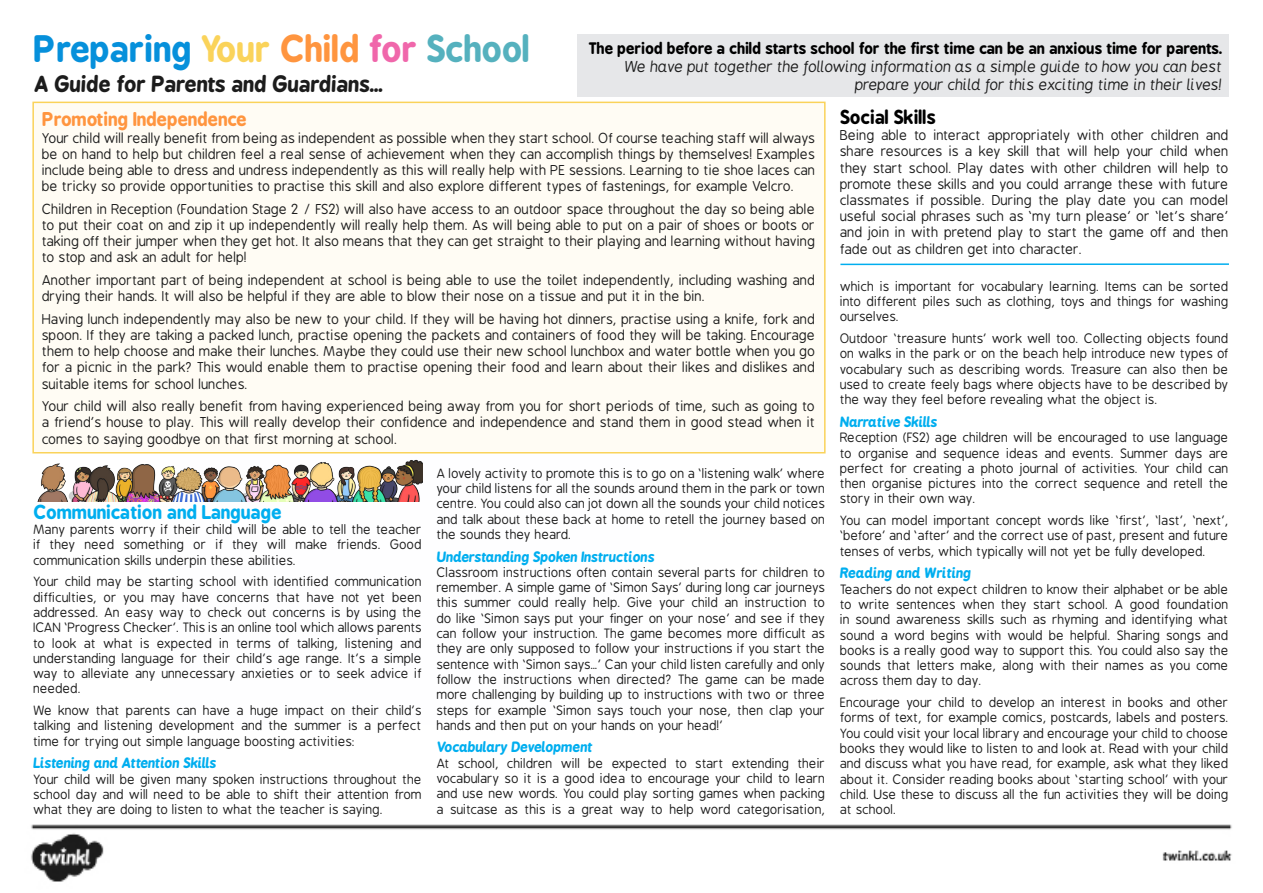
<style>
.page{position:relative;width:1263px;height:893px;background:#fff}
.page>*{position:absolute;margin:0;border:0;box-sizing:border-box;transform-origin:0 0}
.t1{font:700 34.5px "B Preplay";color:#0690db}
.t2{font:700 21px "B Preplay";color:#1c1c1c}
.t3{font:700 18px "B Preplay";color:#00aeef}
.t4{font:700 18px "B Preplay";color:#ff953f}
.t5{font:700 18px "B Preplay";color:#000}
.Intro_Text{font:italic 15px/18px "B Preplay";color:#1c1c1c;text-align:right}
.Intro_Text-2{font:700 15px "B Preplay";color:#000}
.t6{font:13.5px/16.2px "B Preplay";color:#1c1c1c;text-align:justify}
.Sub_Header{font:italic 700 13.5px "B Preplay";color:#00aeef}
.Paragraph_Style_1{font:12.75px/15.3px "B Preplay";color:#1c1c1c;text-align:justify}
.s1{color:#fad35a}
.s2{color:#ff953f}
.s3{color:#f067ab}
.s4{color:#55b1be}
</style>
<div class="page">
<div style="left:577px;top:34px;width:652px;height:62px;background:#e6e7e9"></div>
<img style="left:31px;top:824px;width:1201px;height:58px">
<img style="left:37px;top:459px;width:385px;height:42px">
<div style="left:32px;top:101px;width:794px;height:353px;background:#fffcf4"></div>
<hr style="left:840px;top:263px;width:389px;height:2px;background:#00aeef">
<p class="t1" style="left:34px;top:28px;width:498px">Preparing <span class="s1">Your</span> <span class="s2">Child</span> <span class="s3">for</span> <span class="s4">School</span></p>
<p class="t2" style="left:34px;top:71px;width:352px">A Guide for Parents and Guardians...</p>
<p class="Intro_Text-2" style="left:589px;top:39px;width:635px">The period before a child starts school for the first time can be an anxious time for parents.</p>
<p class="Intro_Text" style="left:624px;top:58px;width:599px">We have put together the following information as a simple guide to how you can best prepare your child for this exciting time in their lives!</p>
<p class="t4" style="left:42px;top:109px;width:206px">Promoting Independence</p>
<p class="t6" style="left:42px;top:130px;width:775px">Your child will really benefit from being as independent as possible when they start school. Of course teaching staff will always be on hand to help but children feel a real sense of achievement when they can accomplish things by themselves! Examples include being able to dress and undress independently as this will really help with PE sessions. Learning to tie shoe laces can be tricky so provide opportunities to practise this skill and also explore different types of fastenings, for example Velcro.</p>
<p class="t6" style="left:42px;top:201px;width:775px">Children in Reception (Foundation Stage 2 / FS2) will also have access to an outdoor space throughout the day so being able to put their coat on and zip it up independently will really help them. As will being able to put on a pair of shoes or boots or taking off their jumper when they get hot. It also means that they can get straight to their playing and learning without having to stop and ask an adult for help!</p>
<p class="t6" style="left:42px;top:272px;width:775px">Another important part of being independent at school is being able to use the toilet independently, including washing and drying their hands. It will also be helpful if they are able to blow their nose on a tissue and put it in the bin.</p>
<p class="t6" style="left:42px;top:311px;width:775px">Having lunch independently may also be new to your child. If they will be having hot dinners, practise using a knife, fork and spoon. If they are taking a packed lunch, practise opening the packets and containers of food they will be taking. Encourage them to help choose and make their lunches. Maybe they could use their new school lunchbox and water bottle when you go for a picnic in the park? This would enable them to practise opening their food and learn about their likes and dislikes and suitable items for school lunches.</p>
<p class="t6" style="left:42px;top:399px;width:775px">Your child will also really benefit from having experienced being away from you for short periods of time, such as going to a friend’s house to play. This will really develop their confidence and independence and stand them in good stead when it comes to saying goodbye on that first morning at school.</p>
<p class="t3" style="left:34px;top:501px;width:250px">Communication and Language</p>
<p class="Paragraph_Style_1" style="left:34px;top:522px;width:390px">Many parents worry if their child will be able to tell the teacher if they need something or if they will make friends. Good communication skills underpin these abilities.</p>
<p class="Paragraph_Style_1" style="left:34px;top:574px;width:390px">Your child may be starting school with identified communication difficulties, or you may have concerns that have not yet been addressed. An easy way to check out concerns is by using the ICAN ‘Progress Checker’. This is an online tool which allows parents to look at what is expected in terms of talking, listening and understanding language for their child’s age range. It’s a simple way to alleviate any unnecessary anxieties or to seek advice if needed.</p>
<p class="Paragraph_Style_1" style="left:34px;top:703px;width:390px">We know that parents can have a huge impact on their child’s talking and listening development and the summer is a perfect time for trying out simple language boosting activities:</p>
<p class="Sub_Header" style="left:34px;top:755px;width:184px">Listening and Attention Skills</p>
<p class="Paragraph_Style_1" style="left:34px;top:772px;width:390px">Your child will be given many spoken instructions throughout the school day and will need to be able to shift their attention from what they are doing to listen to what the teacher is saying.</p>
<p class="Paragraph_Style_1" style="left:437px;top:466px;width:390px">A lovely activity to promote this is to go on a ‘listening walk’ where your child listens for all the sounds around them in the park or town centre. You could also can jot down all the sounds your child notices and talk about these back at home to retell the journey based on the sounds they heard.</p>
<p class="Sub_Header" style="left:437px;top:548px;width:219px">Understanding Spoken Instructions</p>
<p class="Paragraph_Style_1" style="left:437px;top:565px;width:390px">Classroom instructions often contain several parts for children to remember. A simple game of ‘Simon Says’ during long car journeys this summer could really help. Give your child an instruction to do like ‘Simon says put your finger on your nose’ and see if they can follow your instruction. The game becomes more difficult as they are only supposed to follow your instructions if you start the sentence with ‘Simon says…’ Can your child listen carefully and only follow the instructions when directed? The game can be made more challenging by building up to instructions with two or three steps for example ‘Simon says touch your nose, then clap your hands and then put on your hands on your head!’</p>
<p class="Sub_Header" style="left:437px;top:739px;width:157px">Vocabulary Development</p>
<p class="Paragraph_Style_1" style="left:437px;top:756px;width:390px">At school, children will be expected to start extending their vocabulary so it is a good idea to encourage your child to learn and use new words. You could play sorting games when packing a suitcase as this is a great way to help word categorisation,</p>
<p class="t5" style="left:840px;top:106px;width:97px">Social Skills</p>
<p class="t6" style="left:840px;top:128px;width:390px">Being able to interact appropriately with other children and share resources is a key skill that will help your child when they start school. Play dates with other children will help to promote these skills and you could arrange these with future classmates if possible. During the play date you can model useful social phrases such as ‘my turn please’ or ‘let’s share’ and join in with pretend play to start the game off and then fade out as children get into character.</p>
<p class="Paragraph_Style_1" style="left:840px;top:279px;width:390px">which is important for vocabulary learning. Items can be sorted into different piles such as clothing, toys and things for washing ourselves.</p>
<p class="Paragraph_Style_1" style="left:840px;top:331px;width:390px">Outdoor ‘treasure hunts’ work well too. Collecting objects found on walks in the park or on the beach help introduce new types of vocabulary such as describing words. Treasure can also then be used to create feely bags where objects have to be described by the way they feel before revealing what the object is.</p>
<p class="Sub_Header" style="left:840px;top:414px;width:99px">Narrative Skills</p>
<p class="Paragraph_Style_1" style="left:840px;top:430px;width:390px">Reception (FS2) age children will be encouraged to use language to organise and sequence ideas and events. Summer days are perfect for creating a photo journal of activities. Your child can then organise pictures into the correct sequence and retell the story in their own way.</p>
<p class="Paragraph_Style_1" style="left:840px;top:513px;width:390px">You can model important concept words like ‘first’, ‘last’, ‘next’, ‘before’ and ‘after’ and the correct use of past, present and future tenses of verbs, which typically will not yet be fully developed.</p>
<p class="Sub_Header" style="left:840px;top:565px;width:133px">Reading and Writing</p>
<p class="Paragraph_Style_1" style="left:840px;top:582px;width:390px">Teachers do not expect children to know their alphabet or be able to write sentences when they start school. A good foundation in sound awareness skills such as rhyming and identifying what sound a word begins with would be helpful. Sharing songs and books is a really good way to support this. You could also say the sounds that letters make, along with their names as you come across them day to day.</p>
<p class="Paragraph_Style_1" style="left:840px;top:695px;width:390px">Encourage your child to develop an interest in books and other forms of text, for example comics, postcards, labels and posters.<br>You could visit your local library and encourage your child to choose books they would like to listen to and look at. Read with your child and discuss what you have read, for example, ask what they liked about it. Consider reading books about ‘starting school’ with your child. Use these to discuss all the fun activities they will be doing at school.</p>
</div>
